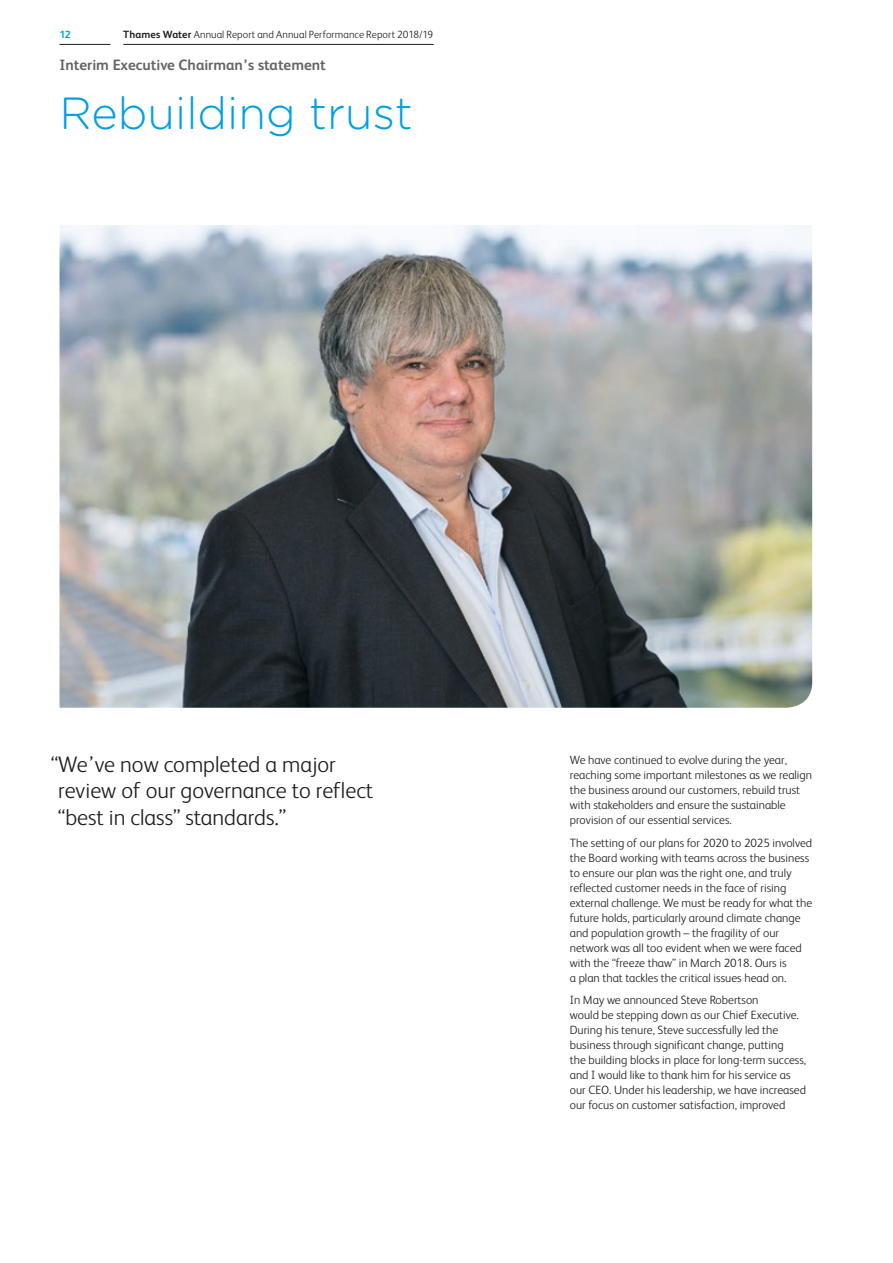
<style>
.page{position:relative;width:893px;height:1263px;background:#fff}
.page>*{position:absolute;margin:0;border:0;box-sizing:border-box;transform-origin:0 0}
.t1{font:300 45px "Gotham Rounded";color:#009fe3}
.t2{font:300 22.5px/26.2px "FS Albert";color:#1d1d1b}
.t3{font:700 15px "FS Albert";color:#646463}
.t4{font:300 12px/15px "FS Albert";color:#1d1d1b}
.t5{font:300 10.5px "FS Albert";letter-spacing:.01em;color:#1d1d1b}
.t6{font:700 10.5px "FS Albert";color:#009fe3}
.s1{font-weight:700}
</style>
<div class="page">
<img style="left:60px;top:225px;width:752px;height:483px">
<hr style="left:60px;top:44px;width:51px;height:1px;background:#1d1d1b">
<hr style="left:123px;top:44px;width:311px;height:1px;background:#1d1d1b">
<p class="t6" style="left:60px;top:27px;width:13px">12</p>
<p class="t5" style="left:123px;top:27px;width:311px"><span class="s1">Thames Water</span> Annual Report and Annual Performance Report 2018/19</p>
<p class="t3" style="left:60px;top:55px;width:268px">Interim Executive Chairman’s statement</p>
<h1 class="t1" style="left:60px;top:82px;width:355px">Rebuilding trust</h1>
<h2 class="t2" style="left:58px;top:750px;width:317px;text-indent:-7px">“We’ve now completed a major review of our governance to reflect “best in class” standards.”</h2>
<p class="t4" style="left:570px;top:752px;width:244px">We have continued to evolve during the year, reaching some important milestones as we realign the business around our customers, rebuild trust with stakeholders and ensure the sustainable provision of our essential services.</p>
<p class="t4" style="left:570px;top:834px;width:244px">The setting of our plans for 2020 to 2025 involved the Board working with teams across the business to ensure our plan was the right one, and truly reflected customer needs in the face of rising external challenge. We must be ready for what the future holds, particularly around climate change and population growth – the fragility of our network was all too evident when we were faced with the “freeze thaw” in March 2018. Ours is<br>a plan that tackles the critical issues head on.</p>
<p class="t4" style="left:570px;top:992px;width:238px">In May we announced Steve Robertson<br>would be stepping down as our Chief Executive.<br>During his tenure, Steve successfully led the business through significant change, putting<br>the building blocks in place for long-term success, and I would like to thank him for his service as our CEO. Under his leadership, we have increased our focus on customer satisfaction, improved</p>
</div>
